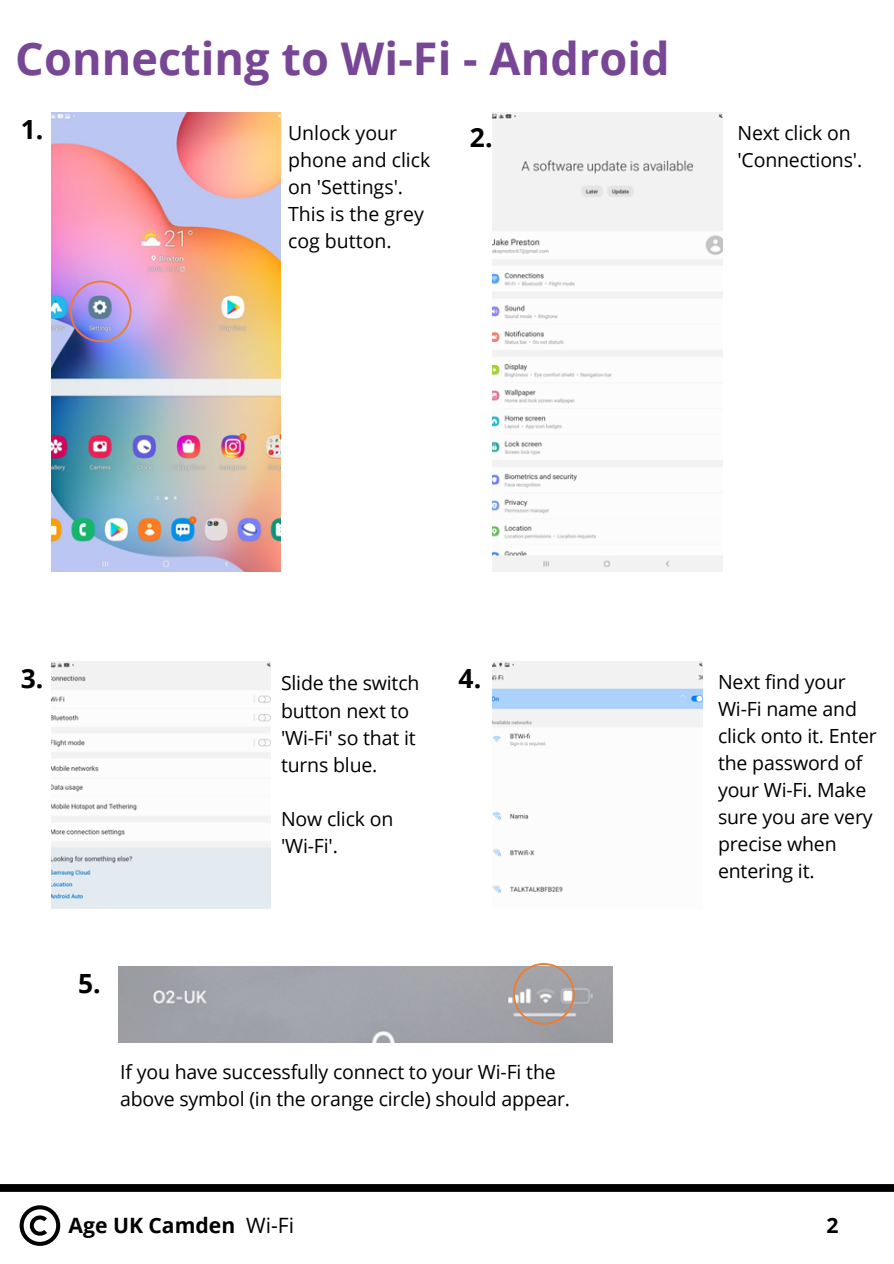
<style>
.page{position:relative;width:894px;height:1264px;background:#fff}
.page>*{position:absolute;margin:0;border:0;box-sizing:border-box;transform-origin:0 0}
.t1{font:700 45px "Open Sans";color:#774694}
.t2{font:700 26.4px "Open Sans";color:#000}
.t3{font:700 21.15px "Open Sans";color:#000}
.t4{font:19.5px/27px "Open Sans";letter-spacing:-.01em;color:#000}
.s1{font-weight:400}
</style>
<div class="page">
<svg style="left:0;top:1184px;width:893px;height:7px;background:#020202"></svg>
<svg style="left:20px;top:1205px;width:40px;height:40px"></svg>
<img style="left:51px;top:113px;width:230px;height:459px">
<img style="left:492px;top:113px;width:230px;height:459px">
<img style="left:51px;top:661px;width:219px;height:247px">
<img style="left:492px;top:661px;width:210px;height:232px">
<img style="left:70px;top:280px;width:61px;height:62px">
<div style="left:119px;top:967px;width:493px;height:75px;background:#a1a2a9"></div>
<svg style="left:513px;top:963px;width:61px;height:61px;background:#b4aaa7"></svg>
<p class="t1" style="left:15px;top:27px;width:655px">Connecting to Wi-Fi - Android</p>
<p class="t4" style="left:288px;top:119px;width:144px">Unlock your phone and click on 'Settings'.<br>This is the grey cog button.</p>
<p class="t2" style="left:21px;top:111px;width:24px">1.</p>
<p class="t2" style="left:470px;top:118px;width:24px">2.</p>
<p class="t4" style="left:737px;top:119px;width:126px">Next click on 'Connections'.</p>
<p class="t2" style="left:21px;top:659px;width:24px">3.</p>
<p class="t2" style="left:458px;top:659px;width:24px">4.</p>
<p class="t4" style="left:281px;top:669px;width:140px">Slide the switch button next to 'Wi-Fi' so that it turns blue.</p>
<p class="t4" style="left:281px;top:804px;width:114px">Now click on</p>
<p class="t4" style="left:281px;top:831px;width:58px">'Wi-Fi'.</p>
<p class="t2" style="left:78px;top:964px;width:24px">5.</p>
<p class="t4" style="left:120px;top:1058px;width:451px">If you have successfully connect to your Wi-Fi the above symbol (in the orange circle) should appear.</p>
<p class="t4" style="left:717px;top:667px;width:129px">Next find your</p>
<p class="t4" style="left:717px;top:694px;width:160px">Wi-Fi name and click onto it. Enter the password of your Wi-Fi. Make sure you are very precise when entering it.</p>
<p class="t3" style="left:69px;top:1210px;width:227px">Age UK Camden <span class="s1">Wi-Fi</span></p>
<p class="t3" style="left:826px;top:1210px;width:14px">2</p>
</div>
